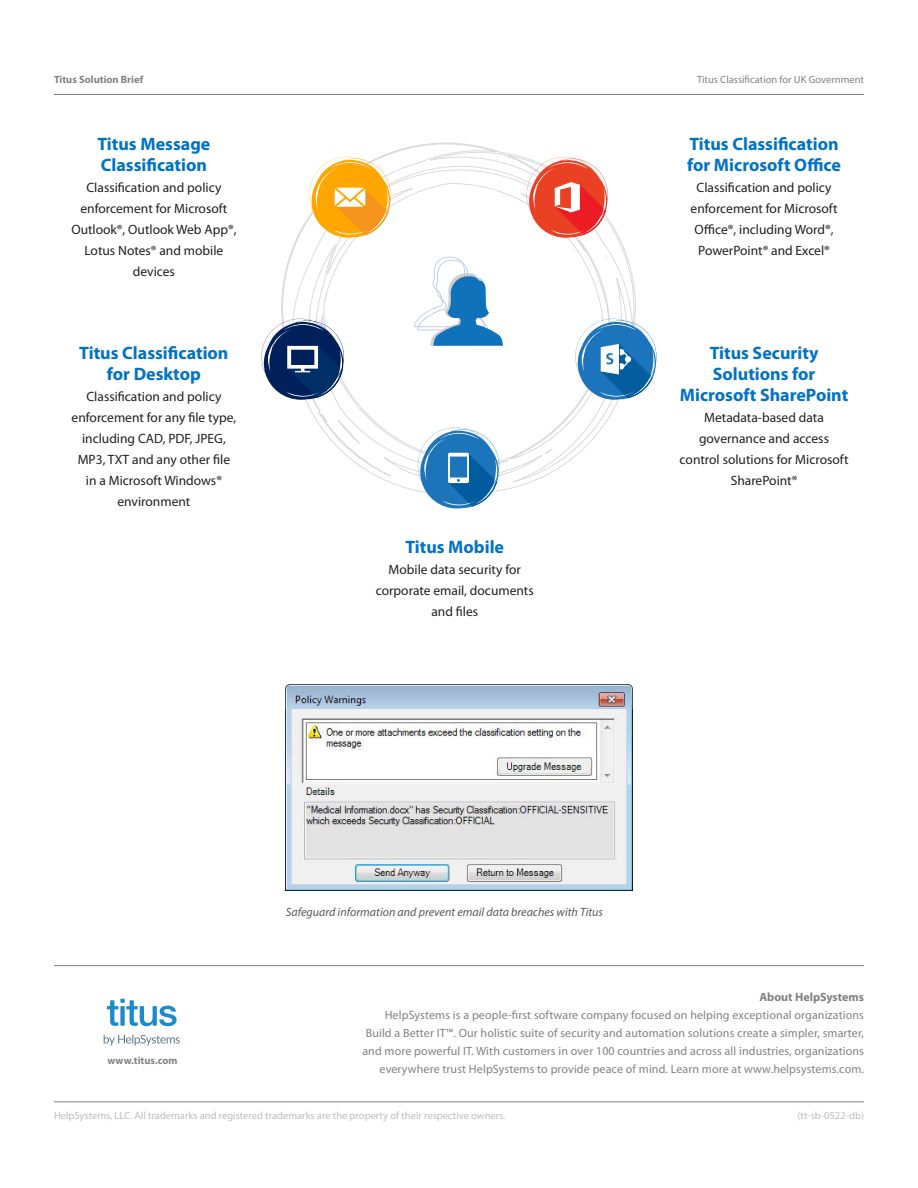
<style>
.page{position:relative;width:918px;height:1188px;background:#fff}
.page>*{position:absolute;margin:0;border:0;box-sizing:border-box;transform-origin:0 0}
.Body_-_Subhead{font:700 18px/21px "Myriad Pro";color:#0072c6;text-align:center}
.Body_-_Copy{font:13.5px/21px "Myriad Pro";color:#231f20;text-align:center}
.t1{font:12px/18px "Myriad Pro";letter-spacing:.01em;color:#808285;text-align:right}
.Body_-_Copy-2{font:italic 12px "Myriad Pro";color:#57585a}
.t2{font:700 12px "Myriad Pro";color:#808285}
.t3{font:10.5px "Myriad Pro";color:#bcbdc0}
.t4{font:10.5px "Myriad Pro";color:#808285}
.t5{font:700 10.5px "Myriad Pro";color:#808285}
</style>
<div class="page">
<hr style="left:54px;top:94px;width:810px;height:1px;background:#808285">
<hr style="left:54px;top:1101px;width:810px;height:1px;background:#808285">
<hr style="left:54px;top:965px;width:810px;height:1px;background:#808285">
<svg style="left:107px;top:999px;width:70px;height:27px"></svg>
<svg style="left:104px;top:1035px;width:76px;height:10px"></svg>
<svg style="left:281px;top:142px;width:355px;height:350px"></svg>
<svg style="left:527px;top:157px;width:81px;height:81px"></svg>
<svg style="left:309px;top:157px;width:82px;height:81px"></svg>
<svg style="left:261px;top:319px;width:83px;height:81px"></svg>
<svg style="left:575px;top:319px;width:82px;height:81px"></svg>
<svg style="left:414px;top:257px;width:89px;height:89px"></svg>
<svg style="left:418px;top:428px;width:81px;height:80px"></svg>
<img style="left:286px;top:685px;width:346px;height:206px">
<p class="t5" style="left:54px;top:72px;width:91px">Titus Solution Brief</p>
<p class="t4" style="left:697px;top:73px;width:168px">Titus Classification for UK Government</p>
<p class="Body_-_Subhead" style="left:97px;top:133px;width:114px">Titus Message</p>
<p class="Body_-_Subhead" style="left:101px;top:154px;width:108px">Classification</p>
<p class="Body_-_Copy" style="left:71px;top:177px;width:167px">Classification and policy enforcement for Microsoft<br>Outlook®, Outlook Web App®,<br>Lotus Notes® and mobile devices</p>
<p class="Body_-_Subhead" style="left:79px;top:342px;width:151px">Titus Classification</p>
<p class="Body_-_Subhead" style="left:107px;top:363px;width:96px">for Desktop</p>
<p class="Body_-_Copy" style="left:72px;top:386px;width:166px">Classification and policy enforcement for any file type, including CAD, PDF, JPEG,<br>MP3, TXT and any other file in a Microsoft Windows® environment</p>
<p class="Body_-_Subhead" style="left:405px;top:536px;width:100px">Titus Mobile</p>
<p class="Body_-_Copy" style="left:376px;top:559px;width:159px">Mobile data security for corporate email, documents and files</p>
<p class="Body_-_Subhead" style="left:689px;top:133px;width:151px">Titus Classification</p>
<p class="Body_-_Subhead" style="left:687px;top:154px;width:155px">for Microsoft Office</p>
<p class="Body_-_Copy" style="left:691px;top:177px;width:148px">Classification and policy enforcement for Microsoft<br>Office®, including Word®,<br>PowerPoint® and Excel®</p>
<p class="Body_-_Subhead" style="left:680px;top:342px;width:170px">Titus Security<br>Solutions for<br>Microsoft SharePoint</p>
<p class="Body_-_Copy" style="left:680px;top:407px;width:170px">Metadata-based data governance and access control solutions for Microsoft<br>SharePoint®</p>
<p class="t5" style="left:107px;top:1053px;width:72px">www.titus.com</p>
<p class="Body_-_Copy-2" style="left:286px;top:905px;width:319px">Safeguard information and prevent email data breaches with Titus</p>
<p class="t2" style="left:759px;top:989px;width:106px">About HelpSystems</p>
<p class="t1" style="left:362px;top:1006px;width:503px">HelpSystems is a people-first software company focused on helping exceptional organizations Build a Better IT™. Our holistic suite of security and automation solutions create a simpler, smarter, and more powerful IT. With customers in over 100 countries and across all industries, organizations everywhere trust HelpSystems to provide peace of mind. Learn more at www.helpsystems.com.</p>
<p class="t3" style="left:54px;top:1109px;width:453px">HelpSystems, LLC. All trademarks and registered trademarks are the property of their respective owners.</p>
<p class="t3" style="left:798px;top:1109px;width:68px">(tt-sb-0522-db)</p>
</div>
